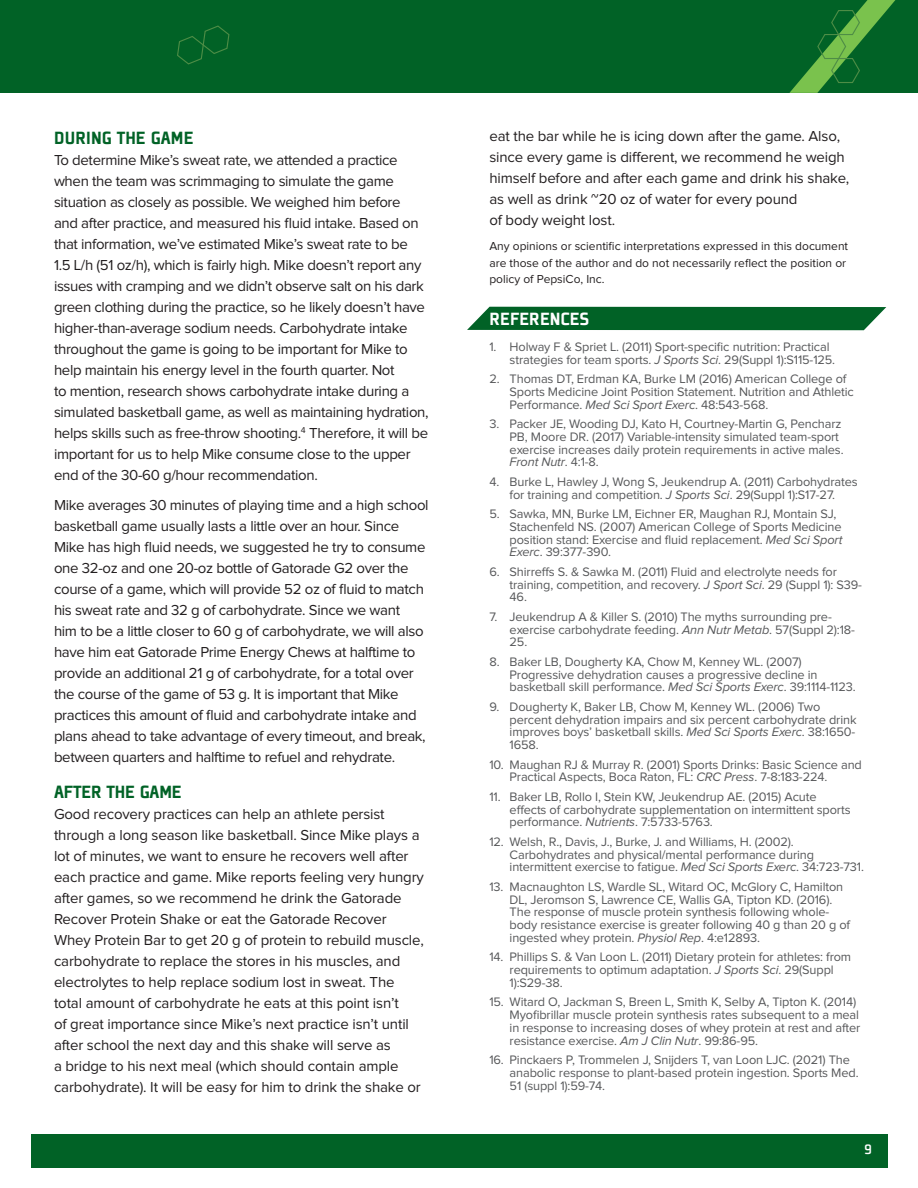
<style>
.page{position:relative;width:918px;height:1188px;background:#fff}
.page>*{position:absolute;margin:0;border:0;box-sizing:border-box;transform-origin:0 0}
.Green_Subheader{font:900 19.5px "Plexes Pro";letter-spacing:.005em;color:#016226}
.Green_Reverse_Header{font:900 19.5px "Plexes Pro";letter-spacing:-.005em;color:#fff}
.t1{font:15px/21px "Proxima Nova";letter-spacing:-.02em;color:#231f20}
.t2{font:500 15px "Plexes Pro";color:#fff}
.t3{font:12.75px/12.8px "Proxima Nova";letter-spacing:-.01em;color:#57585a}
.t4{font:12px/16.5px "Proxima Nova";color:#231f20}
.s1{font-style:italic}
</style>
<div class="page">
<div style="left:31px;top:1134px;width:856px;height:34px;background:#016226"></div>
<div style="left:0;top:0;width:918px;height:93px;background:#016226"></div>
<svg style="left:177px;top:25px;width:53px;height:40px"></svg>
<svg style="left:789px;top:0;width:107px;height:93px"></svg>
<div style="left:467px;top:307px;width:419px;height:23px;background:#016226"></div>
<p class="Green_Subheader" style="left:54px;top:125px;width:141px">DURING THE GAME</p>
<p class="t1" style="left:54px;top:149px;width:376px">To determine Mike’s sweat rate, we attended a practice when the team was scrimmaging to simulate the game situation as closely as possible. We weighed him before<br>and after practice, and measured his fluid intake. Based on that information, we’ve estimated Mike’s sweat rate to be<br>1.5 L/h (51 oz/h), which is fairly high. Mike doesn’t report any issues with cramping and we didn’t observe salt on his dark green clothing during the practice, so he likely doesn’t have higher-than-average sodium needs. Carbohydrate intake throughout the game is going to be important for Mike to help maintain his energy level in the fourth quarter. Not<br>to mention, research shows carbohydrate intake during a simulated basketball game, as well as maintaining hydration, helps skills such as free-throw shooting.<sup>4</sup> Therefore, it will be important for us to help Mike consume close to the upper end of the 30-60 g/hour recommendation.</p>
<p class="t1" style="left:54px;top:494px;width:376px">Mike averages 30 minutes of playing time and a high school basketball game usually lasts a little over an hour. Since Mike has high fluid needs, we suggested he try to consume one 32-oz and one 20-oz bottle of Gatorade G2 over the course of a game, which will provide 52 oz of fluid to match his sweat rate and 32 g of carbohydrate. Since we want<br>him to be a little closer to 60 g of carbohydrate, we will also have him eat Gatorade Prime Energy Chews at halftime to provide an additional 21 g of carbohydrate, for a total over the course of the game of 53 g. It is important that Mike practices this amount of fluid and carbohydrate intake and plans ahead to take advantage of every timeout, and break, between quarters and halftime to refuel and rehydrate.</p>
<p class="Green_Subheader" style="left:54px;top:780px;width:129px">AFTER THE GAME</p>
<p class="t1" style="left:54px;top:804px;width:371px">Good recovery practices can help an athlete persist through a long season like basketball. Since Mike plays a lot of minutes, we want to ensure he recovers well after each practice and game. Mike reports feeling very hungry after games, so we recommend he drink the Gatorade Recover Protein Shake or eat the Gatorade Recover Whey Protein Bar to get 20 g of protein to rebuild muscle, carbohydrate to replace the stores in his muscles, and electrolytes to help replace sodium lost in sweat. The total amount of carbohydrate he eats at this point isn’t<br>of great importance since Mike’s next practice isn’t until after school the next day and this shake will serve as<br>a bridge to his next meal (which should contain ample carbohydrate). It will be easy for him to drink the shake or</p>
<p class="t1" style="left:489px;top:126px;width:362px">eat the bar while he is icing down after the game. Also, since every game is different, we recommend he weigh himself before and after each game and drink his shake, as well as drink ~20 oz of water for every pound<br>of body weight lost.</p>
<p class="t4" style="left:489px;top:238px;width:360px">Any opinions or scientific interpretations expressed in this document are those of the author and do not necessarily reflect the position or policy of PepsiCo, Inc.</p>
<p class="Green_Reverse_Header" style="left:490px;top:306px;width:101px">REFERENCES</p>
<p class="t3" style="left:510px;top:340px;width:327px;text-indent:-20px">1. Holway F &amp; Spriet L. (2011) Sport-specific nutrition: Practical strategies for team sports. <span class="s1">J Sports Sci</span>. 29(Suppl 1):S115-125.</p>
<p class="t3" style="left:510px;top:373px;width:346px;text-indent:-20px">2. Thomas DT, Erdman KA, Burke LM (2016) American College of<br>Sports Medicine Joint Position Statement. Nutrition and Athletic<br>Performance. <span class="s1">Med Sci Sport Exerc</span>. 48:543-568.</p>
<p class="t3" style="left:510px;top:418px;width:336px;text-indent:-20px">3. Packer JE, Wooding DJ, Kato H, Courtney-Martin G, Pencharz PB, Moore DR. (2017) Variable-intensity simulated team-sport exercise increases daily protein requirements in active males.<br><span class="s1">Front Nutr</span>. 4:1-8.</p>
<p class="t3" style="left:489px;top:475px;width:370px;text-align:center">4. Burke L, Hawley J, Wong S, Jeukendrup A. (2011) Carbohydrates for training and competition. <span class="s1">J Sports Sci</span>. 29(Suppl 1):S17-27.</p>
<p class="t3" style="left:510px;top:508px;width:334px;text-indent:-20px">5. Sawka, MN, Burke LM, Eichner ER, Maughan RJ, Montain SJ, Stachenfeld NS. (2007) American College of Sports Medicine position stand: Exercise and fluid replacement. <span class="s1">Med Sci Sport Exerc</span>. 39:377-390.</p>
<p class="t3" style="left:510px;top:565px;width:354px;text-indent:-20px">6. Shirreffs S. &amp; Sawka M. (2011) Fluid and electrolyte needs for training, competition, and recovery. <span class="s1">J Sport Sci</span>. 29 (Suppl 1): S39-<br>46.</p>
<p class="t3" style="left:510px;top:610px;width:347px;text-indent:-20px">7. Jeukendrup A &amp; Killer S. (2010) The myths surrounding pre&shy;exercise carbohydrate feeding. <span class="s1">Ann Nutr Metab</span>. 57(Suppl 2):18-<br>25.</p>
<p class="t3" style="left:510px;top:655px;width:348px;text-indent:-20px">8. Baker LB, Dougherty KA, Chow M, Kenney WL. (2007)<br>Progressive dehydration causes a progressive decline in basketball skill performance. <span class="s1">Med Sci Sports Exerc</span>. 39:1114-1123.</p>
<p class="t3" style="left:510px;top:700px;width:348px;text-indent:-20px">9. Dougherty K, Baker LB, Chow M, Kenney WL. (2006) Two percent dehydration impairs and six percent carbohydrate drink improves boys’ basketball skills. <span class="s1">Med Sci Sports Exerc</span>. 38:1650- 1658.</p>
<p class="t3" style="left:510px;top:758px;width:354px;text-indent:-20px">10. Maughan RJ &amp; Murray R. (2001) Sports Drinks: Basic Science and<br>Practical Aspects, Boca Raton, FL: <span class="s1">CRC Press</span>. 7-8:183-224.</p>
<p class="t3" style="left:510px;top:790px;width:342px;text-indent:-20px">11. Baker LB, Rollo I, Stein KW, Jeukendrup AE. (2015) Acute effects of carbohydrate supplementation on intermittent sports performance. <span class="s1">Nutrients</span>. 7:5733-5763.</p>
<p class="t3" style="left:510px;top:835px;width:356px;text-indent:-20px">12. Welsh, R., Davis, J., Burke, J. and Williams, H. (2002).<br>Carbohydrates and physical/mental performance during intermittent exercise to fatigue. <span class="s1">Med Sci Sports Exerc</span>. 34:723-731.</p>
<p class="t3" style="left:510px;top:880px;width:342px;text-indent:-20px">13. Macnaughton LS, Wardle SL, Witard OC, McGlory C, Hamilton DL, Jeromson S, Lawrence CE, Wallis GA, Tipton KD. (2016).<br>The response of muscle protein synthesis following whole&shy;body resistance exercise is greater following 40 g than 20 g of ingested whey protein. <span class="s1">Physiol Rep</span>. 4:e12893.</p>
<p class="t3" style="left:510px;top:951px;width:343px;text-indent:-20px">14. Phillips S. &amp; Van Loon L. (2011) Dietary protein for athletes: from requirements to optimum adaptation. <span class="s1">J Sports Sci</span>. 29(Suppl<br>1):S29-38.</p>
<p class="t3" style="left:510px;top:996px;width:352px;text-indent:-20px">15. Witard O, Jackman S, Breen L, Smith K, Selby A, Tipton K. (2014)<br>Myofibrillar muscle protein synthesis rates subsequent to a meal in response to increasing doses of whey protein at rest and after resistance exercise. <span class="s1">Am J Clin Nutr</span>. 99:86-95.</p>
<p class="t3" style="left:510px;top:1054px;width:351px;text-indent:-20px">16. Pinckaers P, Trommelen J, Snijders T, van Loon LJC. (2021) The anabolic response to plant-based protein ingestion. Sports Med.<br>51 (suppl 1):59-74.</p>
<p class="t2" style="left:864px;top:1140px;width:9px">9</p>
</div>
